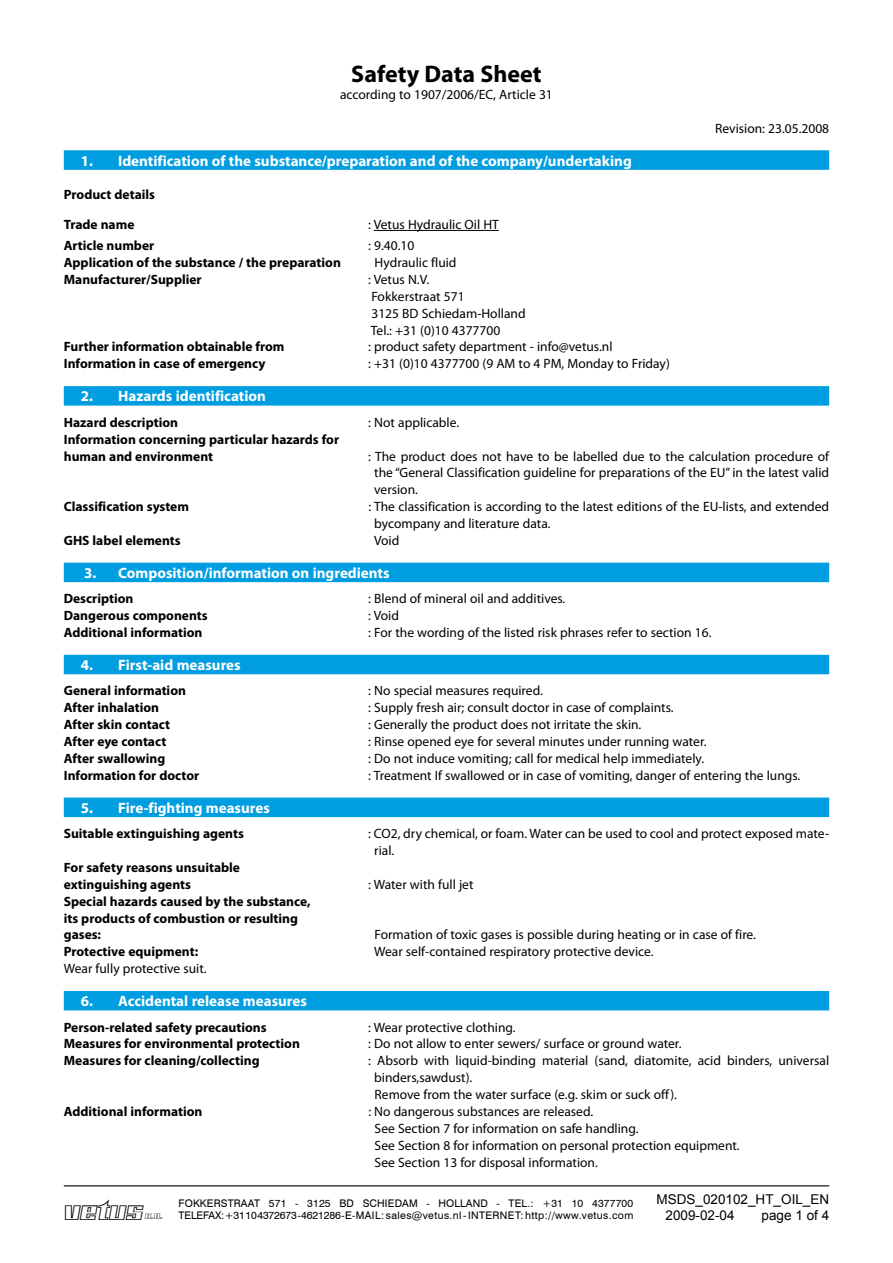
<style>
.page{position:relative;width:893px;height:1263px;background:#fff}
.page>*{position:absolute;margin:0;border:0;box-sizing:border-box;transform-origin:0 0}
.t1{font:700 24px "Myriad Pro";color:#000}
.t2{font:24px "Vetus Outline";color:#000}
.t3{font:700 15px "Myriad Pro";color:#fff}
.t4{font:13.5px/16.8px "Myriad Pro";color:#000}
.t5{font:700 13.5px/16.8px "Myriad Pro";color:#000}
.t6{font:13.5px/16.5px "Arial";color:#000}
.t7{font:10.5px "Swiss 721 BT";letter-spacing:.035em;color:#000}
.t8{font:10.5px "Swiss 721 BT";letter-spacing:.015em;color:#000}
.t9{font:9px "Vetus Outline";color:#000}
</style>
<div class="page">
<hr style="left:64px;top:1185px;width:765px;height:1px;background:#000">
<div style="left:64px;top:150px;width:765px;height:20px;background:#009ee0"></div>
<hr style="left:374px;top:230px;width:125px;height:1px;background:#000">
<div style="left:64px;top:386px;width:765px;height:20px;background:#009ee0"></div>
<div style="left:64px;top:563px;width:765px;height:19px;background:#009ee0"></div>
<div style="left:64px;top:655px;width:765px;height:19px;background:#009ee0"></div>
<div style="left:64px;top:797px;width:765px;height:20px;background:#009ee0"></div>
<div style="left:64px;top:991px;width:765px;height:19px;background:#009ee0"></div>
<h1 class="t1" style="left:351px;top:58px;width:192px">Safety Data Sheet</h1>
<p class="t4" style="left:340px;top:86px;width:214px">according to 1907/2006/EC, Article 31</p>
<p class="t3" style="left:81px;top:151px;width:552px">1. Identification of the substance/preparation and of the company/undertaking</p>
<p class="t5" style="left:64px;top:180px;width:93px;line-height:29.7px">Product details<br>Trade name</p>
<p class="t4" style="left:368px;top:216px;width:132px">: Vetus Hydraulic Oil HT</p>
<p class="t4" style="left:715px;top:119px;width:116px">Revision: 23.05.2008</p>
<p class="t5" style="left:64px;top:237px;width:92px">Article number</p>
<p class="t4" style="left:368px;top:237px;width:48px">: 9.40.10</p>
<p class="t5" style="left:64px;top:254px;width:279px">Application of the substance / the preparation</p>
<p class="t4" style="left:375px;top:254px;width:83px">Hydraulic fluid</p>
<p class="t5" style="left:64px;top:271px;width:139px">Manufacturer/Supplier</p>
<p class="t4" style="left:368px;top:271px;width:159px">: Vetus N.V.<br>Fokkerstraat 571<br>3125 BD Schiedam-Holland<br>Tel.: +31 (0)10 4377700</p>
<p class="t5" style="left:64px;top:338px;width:222px">Further information obtainable from</p>
<p class="t4" style="left:368px;top:338px;width:246px">: product safety department - info@vetus.nl</p>
<p class="t5" style="left:64px;top:355px;width:203px">Information in case of emergency</p>
<p class="t4" style="left:368px;top:355px;width:303px">: +31 (0)10 4377700 (9 AM to 4 PM, Monday to Friday)</p>
<p class="t3" style="left:81px;top:386px;width:187px">2. Hazards identification</p>
<p class="t5" style="left:64px;top:413px;width:116px">Hazard description</p>
<p class="t4" style="left:368px;top:414px;width:92px">: Not applicable.</p>
<p class="t5" style="left:64px;top:430px;width:277px">Information concerning particular hazards for human and environment</p>
<p class="t4" style="left:374px;top:447px;width:456px;text-align:justify;text-indent:-6px">: The product does not have to be labelled due to the calculation procedure of the “General Classification guideline for preparations of the EU” in the latest valid version.</p>
<p class="t5" style="left:64px;top:498px;width:127px">Classification system</p>
<p class="t4" style="left:374px;top:498px;width:456px;text-indent:-6px">: The classification is according to the latest editions of the EU-lists, and extended bycompany and literature data.</p>
<p class="t5" style="left:64px;top:531px;width:118px">GHS label elements</p>
<p class="t4" style="left:374px;top:532px;width:27px">Void</p>
<p class="t3" style="left:84px;top:563px;width:307px">3. Composition/information on ingredients</p>
<p class="t5" style="left:64px;top:590px;width:71px">Description</p>
<p class="t4" style="left:368px;top:590px;width:199px">: Blend of mineral oil and additives.</p>
<p class="t5" style="left:64px;top:607px;width:145px">Dangerous components</p>
<p class="t4" style="left:368px;top:607px;width:32px">: Void</p>
<p class="t5" style="left:64px;top:624px;width:140px">Additional information</p>
<p class="t4" style="left:368px;top:624px;width:345px">: For the wording of the listed risk phrases refer to section 16.</p>
<p class="t3" style="left:81px;top:655px;width:161px">4. First-aid measures</p>
<p class="t5" style="left:64px;top:682px;width:124px">General information</p>
<p class="t4" style="left:368px;top:682px;width:176px">: No special measures required.</p>
<p class="t5" style="left:64px;top:699px;width:97px">After inhalation</p>
<p class="t4" style="left:368px;top:699px;width:307px">: Supply fresh air; consult doctor in case of complaints.</p>
<p class="t5" style="left:64px;top:716px;width:108px">After skin contact</p>
<p class="t4" style="left:368px;top:716px;width:275px">: Generally the product does not irritate the skin.</p>
<p class="t5" style="left:64px;top:733px;width:104px">After eye contact</p>
<p class="t4" style="left:368px;top:733px;width:340px">: Rinse opened eye for several minutes under running water.</p>
<p class="t5" style="left:64px;top:749px;width:103px">After swallowing</p>
<p class="t4" style="left:368px;top:750px;width:337px">: Do not induce vomiting; call for medical help immediately.</p>
<p class="t5" style="left:64px;top:766px;width:137px">Information for doctor</p>
<p class="t4" style="left:368px;top:767px;width:434px">: Treatment If swallowed or in case of vomiting, danger of entering the lungs.</p>
<p class="t3" style="left:81px;top:798px;width:191px">5. Fire-fighting measures</p>
<p class="t5" style="left:64px;top:825px;width:182px">Suitable extinguishing agents</p>
<p class="t4" style="left:374px;top:825px;width:456px;text-indent:-6px">: CO2, dry chemical, or foam. Water can be used to cool and protect exposed mate&shy;rial.</p>
<p class="t5" style="left:64px;top:858px;width:178px">For safety reasons unsuitable extinguishing agents</p>
<p class="t4" style="left:368px;top:876px;width:107px">: Water with full jet</p>
<p class="t5" style="left:64px;top:892px;width:248px">Special hazards caused by the substance, its products of combustion or resulting gases:</p>
<p class="t4" style="left:375px;top:926px;width:383px">Formation of toxic gases is possible during heating or in case of fire.</p>
<p class="t5" style="left:64px;top:943px;width:136px">Protective equipment:</p>
<p class="t4" style="left:374px;top:943px;width:281px">Wear self-contained respiratory protective device.</p>
<p class="t4" style="left:64px;top:960px;width:144px">Wear fully protective suit.</p>
<p class="t3" style="left:81px;top:991px;width:228px">6. Accidental release measures</p>
<p class="t5" style="left:64px;top:1018px;width:204px">Person-related safety precautions</p>
<p class="t4" style="left:368px;top:1018px;width:149px">: Wear protective clothing.</p>
<p class="t5" style="left:64px;top:1035px;width:238px">Measures for environmental protection</p>
<p class="t4" style="left:368px;top:1035px;width:315px">: Do not allow to enter sewers/ surface or ground water.</p>
<p class="t5" style="left:64px;top:1052px;width:197px">Measures for cleaning/collecting</p>
<p class="t4" style="left:374px;top:1052px;width:456px;text-indent:-6px">: Absorb with liquid-binding material (sand, diatomite, acid binders, universal binders,sawdust).<br>Remove from the water surface (e.g. skim or suck off).</p>
<p class="t5" style="left:64px;top:1102px;width:140px">Additional information</p>
<p class="t4" style="left:375px;top:1103px;width:367px;text-indent:-6px">: No dangerous substances are released.<br>See Section 7 for information on safe handling.<br>See Section 8 for information on personal protection equipment.<br>See Section 13 for disposal information.</p>
<h1 class="t2" style="left:65px;top:1199px;width:79px">vetus</h1>
<p class="t8" style="left:179px;top:1197px;width:456px">FOKKERSTRAAT 571 - 3125 BD SCHIEDAM - HOLLAND - TEL.: +31 10 4377700</p>
<p class="t9" style="left:145px;top:1211px;width:19px">n.v.</p>
<p class="t7" style="left:179px;top:1209px;width:456px">TELEFAX: +31 10 4372673 - 4621286 - E-MAIL: sales@vetus.nl - INTERNET: http://www.vetus.com</p>
<p class="t6" style="left:666px;top:1191px;width:165px;text-indent:-9px">MSDS_020102_HT_OIL_EN<br>2009-02-04</p>
<p class="t6" style="left:762px;top:1207px;width:69px">page 1 of 4</p>
</div>
